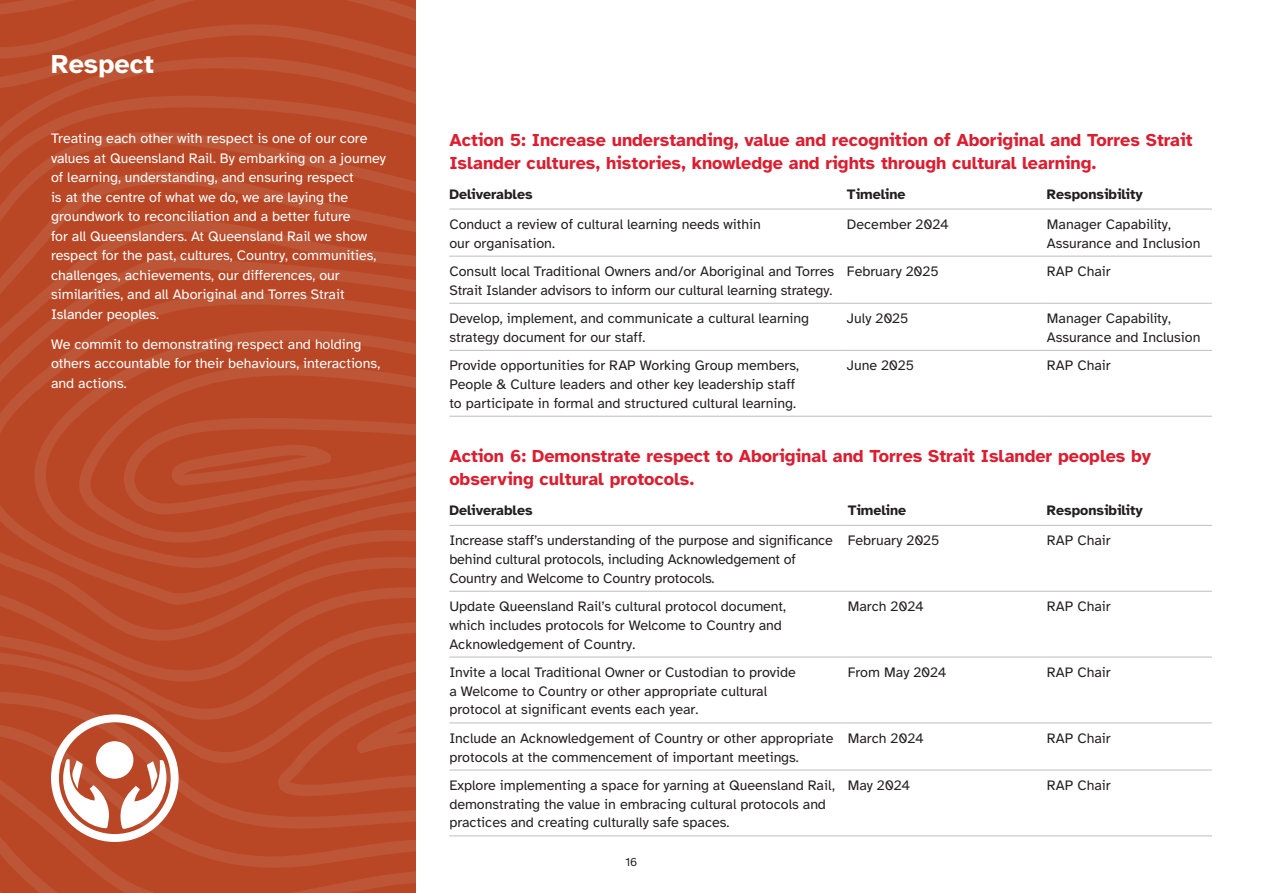
<style>
.page{position:relative;width:1263px;height:893px;background:#fff}
.page>*{position:absolute;margin:0;border:0;box-sizing:border-box;transform-origin:0 0}
.Heading_2{font:700 27px "Atkinson Hyperlegible";color:#fff}
.Heading_3{font:700 18px/22.5px "Atkinson Hyperlegible";color:#db1e30}
.Table_body{font:14.25px/18.8px "Atkinson Hyperlegible";color:#231f20}
.Body{font:14.25px/19.5px "Atkinson Hyperlegible";color:#fff}
.Table_heading{font:700 14.25px "Atkinson Hyperlegible";color:#231f20}
.t1{font:12px "Atkinson Hyperlegible";color:#231f20}
</style>
<div class="page">
<svg style="left:0;top:618px;width:415px;height:13px;fill:#b94726"></svg>
<svg style="left:0;top:343px;width:415px;height:270px;fill:#b94726"></svg>
<svg style="left:0;top:304px;width:415px;height:39px;fill:#b94726"></svg>
<svg style="left:0;top:216px;width:415px;height:88px;fill:#b94726"></svg>
<svg style="left:75px;top:216px;width:340px;height:48px;fill:#b94726"></svg>
<svg style="left:0;top:0;width:415px;height:216px;fill:#b94726"></svg>
<svg style="left:312px;top:0;width:103px;height:93px"></svg>
<svg style="left:0;top:631px;width:415px;height:262px"></svg>
<hr style="left:449px;top:256px;width:398px;height:1px;background:#bcbdc0">
<hr style="left:847px;top:256px;width:200px;height:1px;background:#bcbdc0">
<hr style="left:1047px;top:256px;width:165px;height:1px;background:#bcbdc0">
<hr style="left:449px;top:303px;width:398px;height:1px;background:#bcbdc0">
<hr style="left:847px;top:303px;width:200px;height:1px;background:#bcbdc0">
<hr style="left:1047px;top:303px;width:165px;height:1px;background:#bcbdc0">
<hr style="left:449px;top:350px;width:398px;height:1px;background:#bcbdc0">
<hr style="left:847px;top:350px;width:200px;height:1px;background:#bcbdc0">
<hr style="left:1047px;top:350px;width:165px;height:1px;background:#bcbdc0">
<hr style="left:449px;top:209px;width:398px;height:1px;background:#bcbdc0">
<hr style="left:847px;top:209px;width:200px;height:1px;background:#bcbdc0">
<hr style="left:1047px;top:209px;width:165px;height:1px;background:#bcbdc0">
<hr style="left:449px;top:416px;width:398px;height:1px;background:#bcbdc0">
<hr style="left:847px;top:416px;width:200px;height:1px;background:#bcbdc0">
<hr style="left:1047px;top:416px;width:165px;height:1px;background:#bcbdc0">
<hr style="left:449px;top:591px;width:399px;height:1px;background:#bcbdc0">
<hr style="left:848px;top:591px;width:199px;height:1px;background:#bcbdc0">
<hr style="left:1047px;top:591px;width:165px;height:1px;background:#bcbdc0">
<hr style="left:449px;top:657px;width:399px;height:1px;background:#bcbdc0">
<hr style="left:848px;top:657px;width:199px;height:1px;background:#bcbdc0">
<hr style="left:1047px;top:657px;width:165px;height:1px;background:#bcbdc0">
<hr style="left:449px;top:722px;width:399px;height:1px;background:#bcbdc0">
<hr style="left:848px;top:722px;width:199px;height:1px;background:#bcbdc0">
<hr style="left:1047px;top:722px;width:165px;height:1px;background:#bcbdc0">
<hr style="left:449px;top:770px;width:399px;height:1px;background:#bcbdc0">
<hr style="left:848px;top:770px;width:199px;height:1px;background:#bcbdc0">
<hr style="left:1047px;top:770px;width:165px;height:1px;background:#bcbdc0">
<hr style="left:449px;top:525px;width:399px;height:1px;background:#bcbdc0">
<hr style="left:848px;top:525px;width:199px;height:1px;background:#bcbdc0">
<hr style="left:1047px;top:525px;width:165px;height:1px;background:#bcbdc0">
<hr style="left:449px;top:835px;width:399px;height:1px;background:#bcbdc0">
<hr style="left:848px;top:835px;width:199px;height:1px;background:#bcbdc0">
<hr style="left:1047px;top:835px;width:165px;height:1px;background:#bcbdc0">
<h2 class="Heading_2" style="left:51px;top:48px;width:105px">Respect</h2>
<p class="Body" style="left:51px;top:129px;width:336px">Treating each other with respect is one of our core values at Queensland Rail. By embarking on a journey of learning, understanding, and ensuring respect<br>is at the centre of what we do, we are laying the groundwork to reconciliation and a better future<br>for all Queenslanders. At Queensland Rail we show respect for the past, cultures, Country, communities, challenges, achievements, our differences, our similarities, and all Aboriginal and Torres Strait Islander peoples.</p>
<p class="Body" style="left:51px;top:334px;width:331px">We commit to demonstrating respect and holding others accountable for their behaviours, interactions, and actions.</p>
<h3 class="Heading_3" style="left:449px;top:129px;width:745px">Action 5: Increase understanding, value and recognition of Aboriginal and Torres Strait<br>Islander cultures, histories, knowledge and rights through cultural learning.</h3>
<h4 class="Table_heading" style="left:449px;top:186px;width:85px">Deliverables</h4>
<h4 class="Table_heading" style="left:847px;top:186px;width:60px">Timeline</h4>
<h4 class="Table_heading" style="left:1047px;top:186px;width:98px">Responsibility</h4>
<p class="Table_body" style="left:449px;top:215px;width:313px">Conduct a review of cultural learning needs within our organisation.</p>
<p class="Table_body" style="left:847px;top:215px;width:103px">December 2024</p>
<p class="Table_body" style="left:1047px;top:215px;width:155px">Manager Capability,<br>Assurance and Inclusion</p>
<p class="Table_body" style="left:449px;top:262px;width:386px">Consult local Traditional Owners and/or Aboriginal and Torres<br>Strait Islander advisors to inform our cultural learning strategy.</p>
<p class="Table_body" style="left:847px;top:262px;width:93px">February 2025</p>
<p class="Table_body" style="left:1047px;top:262px;width:65px">RAP Chair</p>
<p class="Table_body" style="left:449px;top:309px;width:361px">Develop, implement, and communicate a cultural learning strategy document for our staff.</p>
<p class="Table_body" style="left:847px;top:309px;width:63px">July 2025</p>
<p class="Table_body" style="left:1047px;top:309px;width:155px">Manager Capability,<br>Assurance and Inclusion</p>
<p class="Table_body" style="left:449px;top:356px;width:351px">Provide opportunities for RAP Working Group members,<br>People &amp; Culture leaders and other key leadership staff to participate in formal and structured cultural learning.</p>
<p class="Table_body" style="left:847px;top:356px;width:69px">June 2025</p>
<p class="Table_body" style="left:1047px;top:356px;width:65px">RAP Chair</p>
<h3 class="Heading_3" style="left:449px;top:445px;width:703px">Action 6: Demonstrate respect to Aboriginal and Torres Strait Islander peoples by observing cultural protocols.</h3>
<h4 class="Table_heading" style="left:449px;top:502px;width:85px">Deliverables</h4>
<h4 class="Table_heading" style="left:848px;top:502px;width:60px">Timeline</h4>
<h4 class="Table_heading" style="left:1047px;top:502px;width:98px">Responsibility</h4>
<p class="Table_body" style="left:449px;top:531px;width:385px">Increase staff’s understanding of the purpose and significance behind cultural protocols, including Acknowledgement of<br>Country and Welcome to Country protocols.</p>
<p class="Table_body" style="left:848px;top:531px;width:93px">February 2025</p>
<p class="Table_body" style="left:1047px;top:531px;width:65px">RAP Chair</p>
<p class="Table_body" style="left:449px;top:597px;width:338px">Update Queensland Rail’s cultural protocol document, which includes protocols for Welcome to Country and<br>Acknowledgement of Country.</p>
<p class="Table_body" style="left:848px;top:597px;width:78px">March 2024</p>
<p class="Table_body" style="left:1047px;top:597px;width:65px">RAP Chair</p>
<p class="Table_body" style="left:449px;top:663px;width:348px">Invite a local Traditional Owner or Custodian to provide a Welcome to Country or other appropriate cultural protocol at significant events each year.</p>
<p class="Table_body" style="left:848px;top:663px;width:101px">From May 2024</p>
<p class="Table_body" style="left:1047px;top:663px;width:65px">RAP Chair</p>
<p class="Table_body" style="left:449px;top:729px;width:385px">Include an Acknowledgement of Country or other appropriate protocols at the commencement of important meetings.</p>
<p class="Table_body" style="left:848px;top:729px;width:78px">March 2024</p>
<p class="Table_body" style="left:1047px;top:729px;width:65px">RAP Chair</p>
<p class="Table_body" style="left:449px;top:776px;width:387px">Explore implementing a space for yarning at Queensland Rail, demonstrating the value in embracing cultural protocols and practices and creating culturally safe spaces.</p>
<p class="Table_body" style="left:848px;top:776px;width:64px">May 2024</p>
<p class="Table_body" style="left:1047px;top:776px;width:65px">RAP Chair</p>
<p class="t1" style="left:625px;top:855px;width:13px">16</p>
</div>
